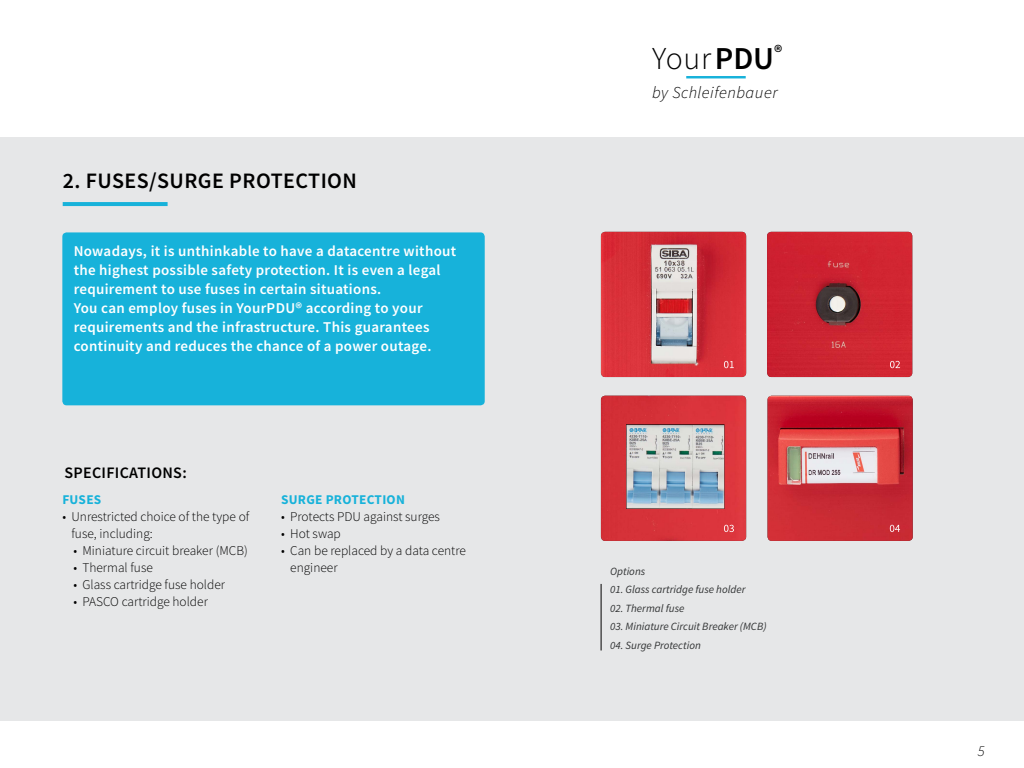
<style>
.page{position:relative;width:1024px;height:768px;background:#fff}
.page>*{position:absolute;margin:0;border:0;box-sizing:border-box;transform-origin:0 0}
.t1{font:300 31.9px "Source Sans Pro";color:#000}
.t2{font:600 22px "Source Sans Pro";letter-spacing:.02em;color:#000}
.t3{font:italic 300 16.6px "Source Sans Pro";letter-spacing:.025em;color:#000}
.t4{font:600 16px "Source Sans Pro";letter-spacing:.02em;color:#000}
.t5{font:600 15px/19px "Source Sans Pro";letter-spacing:.02em;color:#fff}
.t6{font:italic 300 15px "Source Sans Pro";color:#000}
.t7{font:300 13.4px/17px "Source Sans Pro";color:#000}
.t8{font:700 13.4px "Source Sans Pro";letter-spacing:.02em;color:#17b2da}
.t9{font:italic 11.1px "Source Sans Pro";color:#323435}
.s1{font-weight:600}
</style>
<div class="page">
<div style="left:0;top:137px;width:1024px;height:584px;background:#e6e7e8"></div>
<hr style="left:63px;top:202px;width:105px;height:4px;background:#17b2da">
<img style="left:601px;top:232px;width:145px;height:145px">
<img style="left:767px;top:232px;width:145px;height:145px">
<img style="left:601px;top:396px;width:145px;height:145px">
<img style="left:768px;top:396px;width:145px;height:145px">
<hr style="left:601px;top:584px;width:1px;height:67px;background:#000">
<svg style="left:724px;top:361px;width:10px;height:7px"></svg>
<svg style="left:890px;top:361px;width:10px;height:7px"></svg>
<svg style="left:724px;top:525px;width:10px;height:7px"></svg>
<div style="left:62px;top:232px;width:423px;height:173px;background:#17b2da;border-radius:4px"></div>
<hr style="left:686px;top:76px;width:60px;height:2px;background:#17b2da">
<div style="left:626px;top:424px;width:99px;height:85px;background:#000;opacity:.75"></div>
<img style="left:627px;top:425px;width:97px;height:84px">
<svg style="left:890px;top:525px;width:10px;height:7px"></svg>
<h2 class="t2" style="left:63px;top:166px;width:296px">2. Fuses/Su rge protection</h2>
<p class="t5" style="left:74px;top:241px;width:384px">N owadays, it is unthinkable to have a datacentre without the highest possible safety protection. It is even a legal requirement to use fuses in certain situations.<br>You can employ fuses in YourPDU® according to your requirements and the infrastructure. This guarantees continuity and reduces the chance of a power outage.</p>
<p class="t4" style="left:64px;top:462px;width:124px">SPECIFICAtions:</p>
<p class="t8" style="left:62px;top:491px;width:40px">FUSES</p>
<p class="t7" style="left:71px;top:508px;width:179px;text-indent:-9px">• Unrestricted choice of the type of fuse, including:</p>
<p class="t7" style="left:73px;top:542px;width:176px">• Miniature circuit breaker (MCB)</p>
<p class="t7" style="left:73px;top:559px;width:81px">• Thermal fuse</p>
<p class="t7" style="left:73px;top:576px;width:153px">• Glass cartridge fuse holder</p>
<p class="t7" style="left:73px;top:593px;width:136px">• PASCO cartridge holder</p>
<p class="t8" style="left:281px;top:491px;width:125px">SURGE PROTECTION</p>
<p class="t7" style="left:281px;top:508px;width:160px">• Protects PDU against surges</p>
<p class="t7" style="left:281px;top:525px;width:61px">• Hot swap</p>
<p class="t7" style="left:290px;top:542px;width:177px;text-indent:-9px">• Can be replaced by a data centre engineer</p>
<h1 class="t1" style="left:652px;top:39px;width:132px">Your<span class="s1">PDU</span><sup>®</sup></h1>
<p class="t3" style="left:652px;top:83px;width:128px">by Schleifenbauer</p>
<p class="t9" style="left:610px;top:564px;width:37px">Options</p>
<p class="t9" style="left:610px;top:583px;width:137px">01. Glass cartridge fuse holder</p>
<p class="t9" style="left:610px;top:601px;width:76px">02. Thermal fuse</p>
<p class="t9" style="left:610px;top:620px;width:158px">03. Miniature Circuit Breaker (MCB)</p>
<p class="t9" style="left:610px;top:638px;width:92px">04. Surge Protection</p>
<p class="t6" style="left:978px;top:742px;width:8px">5</p>
</div>
